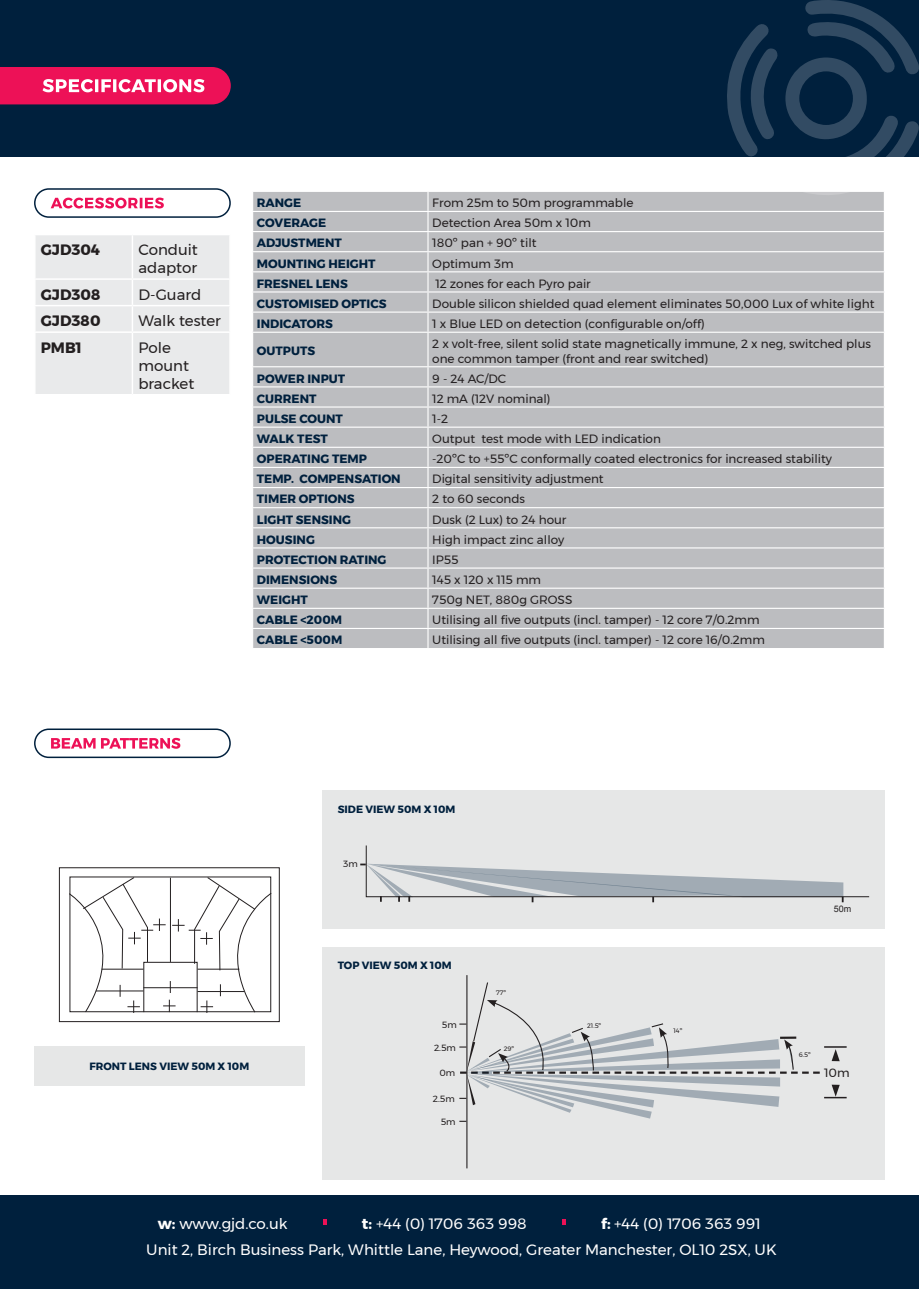
<style>
.page{position:relative;width:919px;height:1289px;background:#fff}
.page>*{position:absolute;margin:0;border:0;box-sizing:border-box;transform-origin:0 0}
.t1{font:15px "Montserrat";color:#fff}
.t2{font:15px/18px "Montserrat";color:#231f20}
.t3{font:700 15px "Montserrat";color:#231f20}
.t4{font:12px/14.4px "Montserrat";color:#231f20}
.t5{font:700 12px "Montserrat";color:#00203d}
.t6{font:700 10.5px "Montserrat";color:#00203d}
.t7{font:9px "Montserrat";color:#231f20}
.t8{font:9px "Arial";color:#231f20}
.t9{font:6.45px "Montserrat";color:#231f20}
.s1{font-weight:700}
</style>
<div class="page">
<div style="left:322px;top:790px;width:562px;height:138px;background:#e6e7e7"></div>
<div style="left:322px;top:947px;width:562px;height:232px;background:#e6e7e7"></div>
<div style="left:253px;top:192px;width:630px;height:456px;background:#bcbdc0"></div>
<hr style="left:252px;top:211px;width:176px;height:1px;background:#fff">
<hr style="left:428px;top:211px;width:456px;height:1px;background:#fff">
<hr style="left:252px;top:231px;width:176px;height:1px;background:#fff">
<hr style="left:428px;top:231px;width:456px;height:1px;background:#fff">
<hr style="left:252px;top:251px;width:176px;height:1px;background:#fff">
<hr style="left:428px;top:251px;width:456px;height:1px;background:#fff">
<hr style="left:252px;top:271px;width:176px;height:1px;background:#fff">
<hr style="left:428px;top:271px;width:456px;height:1px;background:#fff">
<hr style="left:252px;top:291px;width:176px;height:1px;background:#fff">
<hr style="left:428px;top:291px;width:456px;height:1px;background:#fff">
<hr style="left:252px;top:311px;width:176px;height:2px;background:#fff">
<hr style="left:428px;top:311px;width:456px;height:2px;background:#fff">
<svg style="left:427px;top:192px;width:1px;height:140px"></svg>
<hr style="left:252px;top:332px;width:176px;height:1px;background:#fff">
<hr style="left:428px;top:332px;width:456px;height:1px;background:#fff">
<hr style="left:427px;top:333px;width:1px;height:33px;background:#fff">
<hr style="left:252px;top:366px;width:176px;height:1px;background:#fff">
<hr style="left:428px;top:366px;width:456px;height:1px;background:#fff">
<hr style="left:252px;top:386px;width:176px;height:1px;background:#fff">
<hr style="left:428px;top:386px;width:456px;height:1px;background:#fff">
<hr style="left:252px;top:406px;width:176px;height:1px;background:#fff">
<hr style="left:428px;top:406px;width:456px;height:1px;background:#fff">
<hr style="left:252px;top:426px;width:176px;height:2px;background:#fff">
<hr style="left:428px;top:426px;width:456px;height:2px;background:#fff">
<hr style="left:252px;top:447px;width:176px;height:1px;background:#fff">
<hr style="left:428px;top:447px;width:456px;height:1px;background:#fff">
<hr style="left:252px;top:467px;width:176px;height:1px;background:#fff">
<hr style="left:428px;top:467px;width:456px;height:1px;background:#fff">
<hr style="left:252px;top:487px;width:176px;height:1px;background:#fff">
<hr style="left:428px;top:487px;width:456px;height:1px;background:#fff">
<hr style="left:252px;top:507px;width:176px;height:1px;background:#fff">
<hr style="left:428px;top:507px;width:456px;height:1px;background:#fff">
<hr style="left:252px;top:527px;width:176px;height:1px;background:#fff">
<hr style="left:428px;top:527px;width:456px;height:1px;background:#fff">
<hr style="left:252px;top:547px;width:176px;height:1px;background:#fff">
<hr style="left:428px;top:547px;width:456px;height:1px;background:#fff">
<hr style="left:252px;top:567px;width:176px;height:1px;background:#fff">
<hr style="left:428px;top:567px;width:456px;height:1px;background:#fff">
<hr style="left:252px;top:587px;width:176px;height:1px;background:#fff">
<hr style="left:428px;top:587px;width:456px;height:1px;background:#fff">
<hr style="left:252px;top:607px;width:176px;height:2px;background:#fff">
<hr style="left:428px;top:607px;width:456px;height:2px;background:#fff">
<hr style="left:252px;top:628px;width:176px;height:1px;background:#fff">
<hr style="left:428px;top:628px;width:456px;height:1px;background:#fff">
<svg style="left:427px;top:367px;width:1px;height:281px"></svg>
<svg style="left:883px;top:367px;width:1px;height:281px"></svg>
<div style="left:59px;top:867px;width:221px;height:154px;border:1px solid #231f20"></div>
<svg style="left:69px;top:876px;width:203px;height:137px"></svg>
<div style="left:34px;top:1046px;width:270px;height:40px;background:#e6e7e7"></div>
<svg style="left:360px;top:845px;width:510px;height:57px"></svg>
<hr style="left:466px;top:975px;width:1px;height:193px;background:#231f20">
<svg style="left:459px;top:981px;width:387px;height:140px"></svg>
<div style="left:0;top:1195px;width:918px;height:93px;background:#00203d"></div>
<svg style="left:51px;top:737px;width:129px;height:11px"></svg>
<div style="left:0;top:0;width:918px;height:156px;background:#00203d"></div>
<svg style="left:725px;top:24px;width:52px;height:133px"></svg>
<svg style="left:785px;top:0;width:133px;height:332px"></svg>
<div style="left:35px;top:235px;width:194px;height:159px;background:#e9eaeb"></div>
<hr style="left:34px;top:331px;width:98px;height:2px;background:#fff">
<hr style="left:34px;top:333px;width:2px;height:61px;background:#fff">
<hr style="left:132px;top:331px;width:99px;height:2px;background:#fff">
<hr style="left:132px;top:333px;width:1px;height:61px;background:#fff">
<div style="left:34px;top:188px;width:197px;height:30px;border:2px solid #00203d;border-radius:14px"></div>
<svg style="left:0;top:67px;width:231px;height:37px;background:#eb2f6c"></svg>
<svg style="left:51px;top:197px;width:113px;height:11px"></svg>
<div style="left:34px;top:728px;width:197px;height:30px;border:2px solid #00203d;border-radius:14px"></div>
<svg style="left:323px;top:1219px;width:3px;height:5px"></svg>
<svg style="left:562px;top:1219px;width:4px;height:5px"></svg>
<p class="t3" style="left:41px;top:238px;width:61px">GJD304</p>
<p class="t2" style="left:138px;top:240px;width:61px">Conduit adaptor</p>
<p class="t3" style="left:41px;top:282px;width:61px">GJD308</p>
<p class="t2" style="left:138px;top:285px;width:64px">D-Guard</p>
<p class="t3" style="left:41px;top:309px;width:61px">GJD380</p>
<p class="t2" style="left:138px;top:312px;width:84px">Walk tester</p>
<p class="t3" style="left:41px;top:335px;width:43px">PMB1</p>
<p class="t2" style="left:138px;top:338px;width:57px">Pole mount bracket</p>
<p class="t5" style="left:257px;top:193px;width:46px">RANGE</p>
<p class="t4" style="left:432px;top:196px;width:203px">From 25m to 50m programmable</p>
<p class="t5" style="left:257px;top:213px;width:71px">COVERAGE</p>
<p class="t4" style="left:432px;top:216px;width:160px">Detection Area 50m x 10m</p>
<p class="t5" style="left:257px;top:233px;width:86px">ADJUSTMENT</p>
<p class="t4" style="left:432px;top:236px;width:106px">180º pan + 90º tilt</p>
<p class="t5" style="left:257px;top:254px;width:120px">MOUNTING HEIGHT</p>
<p class="t4" style="left:432px;top:256px;width:83px">Optimum 3m</p>
<p class="t5" style="left:257px;top:274px;width:92px">FRESNEL LENS</p>
<p class="t4" style="left:435px;top:276px;width:157px">12 zones for each Pyro pair</p>
<p class="t5" style="left:257px;top:294px;width:131px">CUSTOMISED OPTICS</p>
<p class="t4" style="left:432px;top:296px;width:443px">Double silicon shielded quad element eliminates 50,000 Lux of white light</p>
<p class="t5" style="left:257px;top:314px;width:77px">INDICATORS</p>
<p class="t4" style="left:432px;top:316px;width:274px">1 x Blue LED on detection (configurable on/off)</p>
<p class="t5" style="left:257px;top:341px;width:60px">OUTPUTS</p>
<p class="t4" style="left:432px;top:336px;width:440px">2 x volt-free, silent solid state magnetically immune, 2 x neg, switched plus one common tamper (front and rear switched)</p>
<p class="t5" style="left:257px;top:369px;width:90px">POWER INPUT</p>
<p class="t4" style="left:432px;top:371px;width:75px">9 - 24 AC/DC</p>
<p class="t5" style="left:257px;top:389px;width:61px">CURRENT</p>
<p class="t4" style="left:432px;top:391px;width:120px">12 mA (12V nominal)</p>
<p class="t5" style="left:257px;top:409px;width:88px">PULSE COUNT</p>
<p class="t4" style="left:432px;top:411px;width:17px">1-2</p>
<p class="t5" style="left:257px;top:429px;width:72px">WALK TEST</p>
<p class="t4" style="left:432px;top:431px;width:230px">Output test mode with LED indication</p>
<p class="t5" style="left:257px;top:449px;width:112px">OPERATING TEMP</p>
<p class="t4" style="left:432px;top:451px;width:401px">-20ºC to +55ºC conformally coated electronics for increased stability</p>
<p class="t5" style="left:257px;top:469px;width:145px">TEMP. COMPENSATION</p>
<p class="t4" style="left:432px;top:471px;width:173px">Digital sensitivity adjustment</p>
<p class="t5" style="left:257px;top:489px;width:99px">TIMER OPTIONS</p>
<p class="t4" style="left:432px;top:492px;width:94px">2 to 60 seconds</p>
<p class="t5" style="left:257px;top:509px;width:96px">LIGHT SENSING</p>
<p class="t4" style="left:432px;top:512px;width:136px">Dusk (2 Lux) to 24 hour</p>
<p class="t5" style="left:257px;top:530px;width:59px">HOUSING</p>
<p class="t4" style="left:432px;top:532px;width:133px">High impact zinc alloy</p>
<p class="t5" style="left:257px;top:550px;width:131px">PROTECTION RATING</p>
<p class="t4" style="left:432px;top:552px;width:28px">IP55</p>
<p class="t5" style="left:257px;top:570px;width:82px">DIMENSIONS</p>
<p class="t4" style="left:432px;top:572px;width:110px">145 x 120 x 115 mm</p>
<p class="t5" style="left:257px;top:590px;width:52px">WEIGHT</p>
<p class="t4" style="left:432px;top:592px;width:142px">750g NET, 880g GROSS</p>
<p class="t5" style="left:257px;top:610px;width:87px">CABLE &lt;200M</p>
<p class="t4" style="left:432px;top:612px;width:329px">Utilising all five outputs (incl. tamper) - 12 core 7/0.2mm</p>
<p class="t5" style="left:257px;top:630px;width:87px">CABLE &lt;500M</p>
<p class="t4" style="left:432px;top:632px;width:334px">Utilising all five outputs (incl. tamper) - 12 core 16/0.2mm</p>
<p class="t6" style="left:89px;top:1058px;width:161px">FRONT LENS VIEW 50M X 10M</p>
<p class="t6" style="left:338px;top:801px;width:119px">SIDE VIEW 50M X 10M</p>
<p class="t7" style="left:343px;top:857px;width:16px">3m</p>
<p class="t6" style="left:338px;top:956px;width:115px">TOP VIEW 50M X 10M</p>
<p class="t7" style="left:442px;top:1017px;width:16px">5m</p>
<p class="t7" style="left:434px;top:1040px;width:23px">2.5m</p>
<p class="t7" style="left:439px;top:1065px;width:17px">0m</p>
<p class="t7" style="left:433px;top:1092px;width:23px">2.5m</p>
<p class="t7" style="left:440px;top:1115px;width:16px">5m</p>
<p class="t9" style="left:496px;top:988px;width:11px">77º</p>
<p class="t9" style="left:503px;top:1043px;width:12px">29º</p>
<p class="t9" style="left:587px;top:1021px;width:15px">21.5º</p>
<p class="t9" style="left:673px;top:1025px;width:10px">14º</p>
<p class="t8" style="left:833px;top:903px;width:19px">50m</p>
<p class="t9" style="left:798px;top:1049px;width:13px">6.5º</p>
<p class="t4" style="left:824px;top:1065px;width:27px">10m</p>
<p class="t1" style="left:158px;top:1212px;width:131px"><span class="s1">w:</span> www.gjd.co.uk</p>
<p class="t1" style="left:362px;top:1212px;width:166px"><span class="s1">t:</span> +44 (0) 1706 363 998</p>
<p class="t1" style="left:601px;top:1212px;width:161px"><span class="s1">f:</span> +44 (0) 1706 363 991</p>
<p class="t1" style="left:146px;top:1238px;width:632px">Unit 2, Birch Business Park, Whittle Lane, Heywood, Greater Manchester, OL10 2SX, UK</p>
</div>
